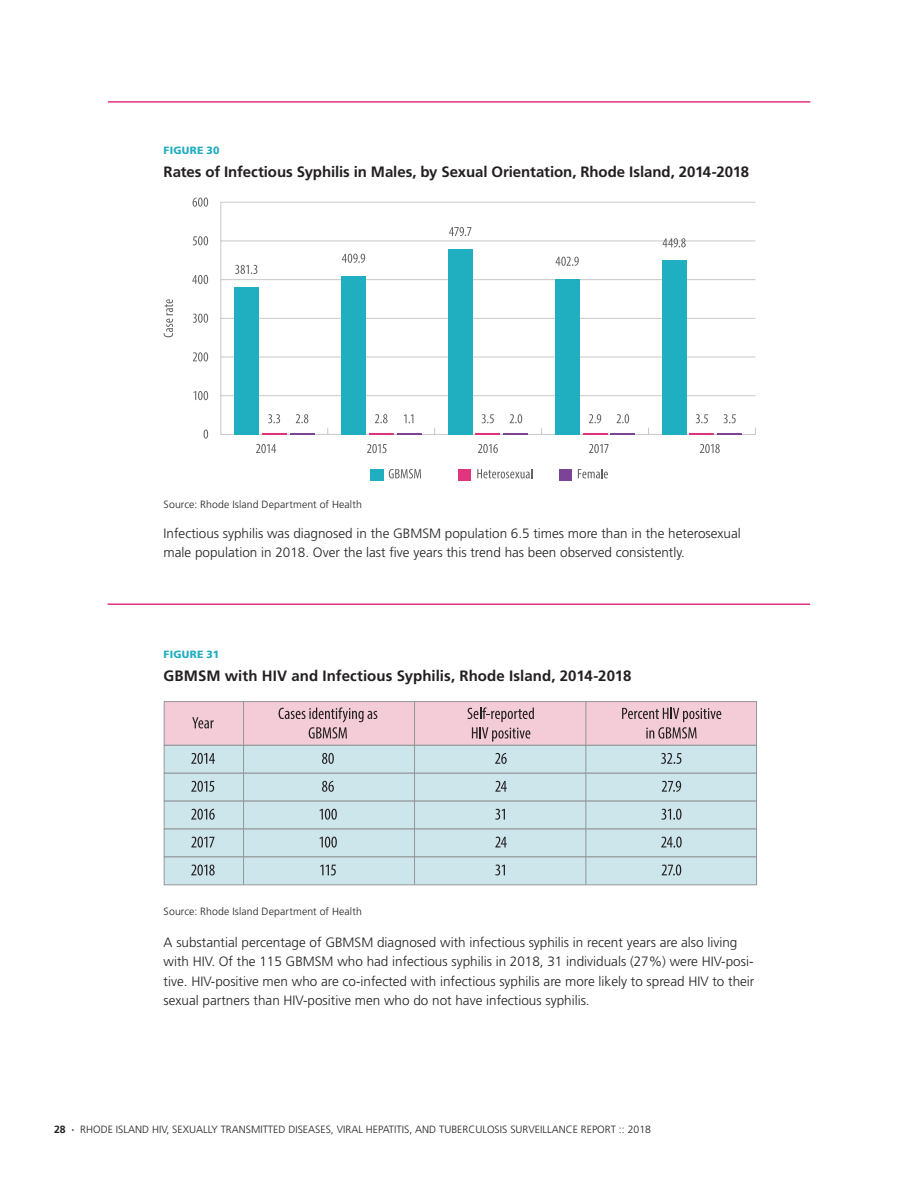
<style>
.page{position:relative;width:918px;height:1188px;background:#fff}
.page>*{position:absolute;margin:0;border:0;box-sizing:border-box;transform-origin:0 0}
.t1{font:700 15px "Frutiger LT Std";color:#231f20}
.t2{font:300 13.5px/19.5px "Frutiger LT Std";color:#231f20}
.t3{font:300 10.5px "Frutiger LT Std";color:#231f20}
.t4{font:900 10.5px "Frutiger LT Std";letter-spacing:.02em;color:#22aebf}
.s1{font-weight:700}
</style>
<div class="page">
<hr style="left:108px;top:101px;width:702px;height:2px;background:#e0347f">
<hr style="left:108px;top:603px;width:702px;height:2px;background:#e0347f">
<svg style="left:220px;top:201px;width:536px;height:234px"></svg>
<div style="left:234px;top:287px;width:25px;height:147px;background:#20afc0"></div>
<div style="left:342px;top:276px;width:24px;height:158px;background:#20afc0"></div>
<div style="left:448px;top:249px;width:24px;height:185px;background:#20afc0"></div>
<div style="left:555px;top:279px;width:24px;height:155px;background:#20afc0"></div>
<svg style="left:262px;top:433px;width:52px;height:1px"></svg>
<svg style="left:193px;top:236px;width:15px;height:9px"></svg>
<svg style="left:193px;top:198px;width:15px;height:9px"></svg>
<svg style="left:192px;top:275px;width:16px;height:9px"></svg>
<svg style="left:193px;top:314px;width:15px;height:9px"></svg>
<svg style="left:193px;top:352px;width:15px;height:9px"></svg>
<svg style="left:193px;top:391px;width:15px;height:9px"></svg>
<svg style="left:204px;top:429px;width:4px;height:10px"></svg>
<svg style="left:235px;top:265px;width:22px;height:9px"></svg>
<svg style="left:342px;top:254px;width:23px;height:9px"></svg>
<svg style="left:449px;top:227px;width:22px;height:9px"></svg>
<svg style="left:556px;top:257px;width:23px;height:9px"></svg>
<svg style="left:663px;top:238px;width:23px;height:9px"></svg>
<svg style="left:268px;top:414px;width:12px;height:9px"></svg>
<svg style="left:296px;top:414px;width:12px;height:9px"></svg>
<svg style="left:375px;top:414px;width:13px;height:9px"></svg>
<svg style="left:369px;top:433px;width:52px;height:1px"></svg>
<svg style="left:404px;top:414px;width:9px;height:9px"></svg>
<svg style="left:482px;top:414px;width:12px;height:9px"></svg>
<svg style="left:476px;top:433px;width:52px;height:1px"></svg>
<svg style="left:510px;top:414px;width:12px;height:9px"></svg>
<svg style="left:589px;top:414px;width:12px;height:9px"></svg>
<svg style="left:583px;top:433px;width:52px;height:1px"></svg>
<svg style="left:617px;top:414px;width:12px;height:9px"></svg>
<svg style="left:696px;top:414px;width:12px;height:9px"></svg>
<svg style="left:724px;top:414px;width:12px;height:9px"></svg>
<svg style="left:256px;top:444px;width:20px;height:9px"></svg>
<svg style="left:367px;top:444px;width:20px;height:9px"></svg>
<svg style="left:478px;top:444px;width:20px;height:9px"></svg>
<svg style="left:589px;top:444px;width:20px;height:9px"></svg>
<svg style="left:700px;top:444px;width:20px;height:9px"></svg>
<svg style="left:164px;top:299px;width:9px;height:38px"></svg>
<div style="left:458px;top:469px;width:13px;height:12px;background:#e0347f"></div>
<div style="left:370px;top:469px;width:14px;height:12px;background:#20afc0"></div>
<svg style="left:477px;top:469px;width:55px;height:9px"></svg>
<div style="left:559px;top:469px;width:13px;height:12px;background:#7c4496"></div>
<svg style="left:578px;top:469px;width:30px;height:9px"></svg>
<svg style="left:389px;top:469px;width:32px;height:9px"></svg>
<div style="left:662px;top:260px;width:24px;height:174px;background:#20afc0"></div>
<svg style="left:690px;top:433px;width:52px;height:1px"></svg>
<div style="left:164px;top:701px;width:593px;height:45px;background:#f4ccd7;border:1px solid #939698"></div>
<div style="left:164px;top:745px;width:593px;height:29px;background:#cde6ec;border:1px solid #939698"></div>
<div style="left:164px;top:773px;width:593px;height:28px;background:#cde6ec;border:1px solid #939698"></div>
<div style="left:164px;top:801px;width:593px;height:28px;background:#cde6ec;border:1px solid #939698"></div>
<div style="left:164px;top:829px;width:593px;height:28px;background:#cde6ec;border:1px solid #939698"></div>
<div style="left:164px;top:857px;width:593px;height:28px;background:#cde6ec;border:1px solid #939698"></div>
<hr style="left:243px;top:702px;width:1px;height:183px;background:#939698">
<hr style="left:414px;top:702px;width:1px;height:183px;background:#939698">
<hr style="left:586px;top:702px;width:1px;height:183px;background:#939698">
<svg style="left:192px;top:717px;width:22px;height:11px"></svg>
<svg style="left:279px;top:707px;width:98px;height:32px"></svg>
<svg style="left:191px;top:753px;width:24px;height:11px"></svg>
<svg style="left:191px;top:781px;width:23px;height:11px"></svg>
<svg style="left:191px;top:809px;width:24px;height:11px"></svg>
<svg style="left:191px;top:837px;width:23px;height:11px"></svg>
<svg style="left:322px;top:753px;width:12px;height:11px"></svg>
<svg style="left:322px;top:781px;width:12px;height:11px"></svg>
<svg style="left:320px;top:809px;width:17px;height:11px"></svg>
<svg style="left:320px;top:837px;width:17px;height:11px"></svg>
<svg style="left:467px;top:707px;width:67px;height:35px"></svg>
<svg style="left:495px;top:753px;width:12px;height:11px"></svg>
<svg style="left:495px;top:781px;width:12px;height:11px"></svg>
<svg style="left:495px;top:809px;width:10px;height:11px"></svg>
<svg style="left:495px;top:837px;width:12px;height:10px"></svg>
<svg style="left:622px;top:708px;width:99px;height:31px"></svg>
<svg style="left:661px;top:753px;width:20px;height:11px"></svg>
<svg style="left:662px;top:781px;width:19px;height:11px"></svg>
<svg style="left:661px;top:809px;width:20px;height:11px"></svg>
<svg style="left:661px;top:837px;width:21px;height:11px"></svg>
<svg style="left:191px;top:865px;width:24px;height:11px"></svg>
<svg style="left:320px;top:865px;width:16px;height:11px"></svg>
<svg style="left:495px;top:865px;width:10px;height:11px"></svg>
<svg style="left:662px;top:865px;width:19px;height:11px"></svg>
<p class="t4" style="left:164px;top:144px;width:58px">FIGURE 30</p>
<p class="t1" style="left:164px;top:163px;width:587px">Rates of Infectious Syphilis in Males, by Sexual Orientation, Rhode Island, 2014-2018</p>
<p class="t3" style="left:164px;top:498px;width:200px">Source: Rhode Island Department of Health</p>
<p class="t2" style="left:164px;top:524px;width:579px">Infectious syphilis was diagnosed in the GBMSM population 6.5 times more than in the heterosexual male population in 2018. Over the last five years this trend has been observed consistently.</p>
<p class="t4" style="left:164px;top:648px;width:57px">FIGURE 31</p>
<p class="t1" style="left:164px;top:667px;width:469px">GBMSM with HIV and Infectious Syphilis, Rhode Island, 2014-2018</p>
<p class="t3" style="left:164px;top:905px;width:200px">Source: Rhode Island Department of Health</p>
<p class="t2" style="left:164px;top:933px;width:592px">A substantial percentage of GBMSM diagnosed with infectious syphilis in recent years are also living with HIV. Of the 115 GBMSM who had infectious syphilis in 2018, 31 individuals (27%) were HIV-posi&shy;tive. HIV-positive men who are co-infected with infectious syphilis are more likely to spread HIV to their sexual partners than HIV-positive men who do not have infectious syphilis.</p>
<p class="t3" style="left:54px;top:1124px;width:599px"><span class="s1">28 ∙</span> RHODE ISLAND HIV, SEXUALLY TRANSMITTED DISEASES, VIRAL HEPATITIS, AND TUBERCULOSIS SURVEILLANCE REPORT :: 2018</p>
</div>
